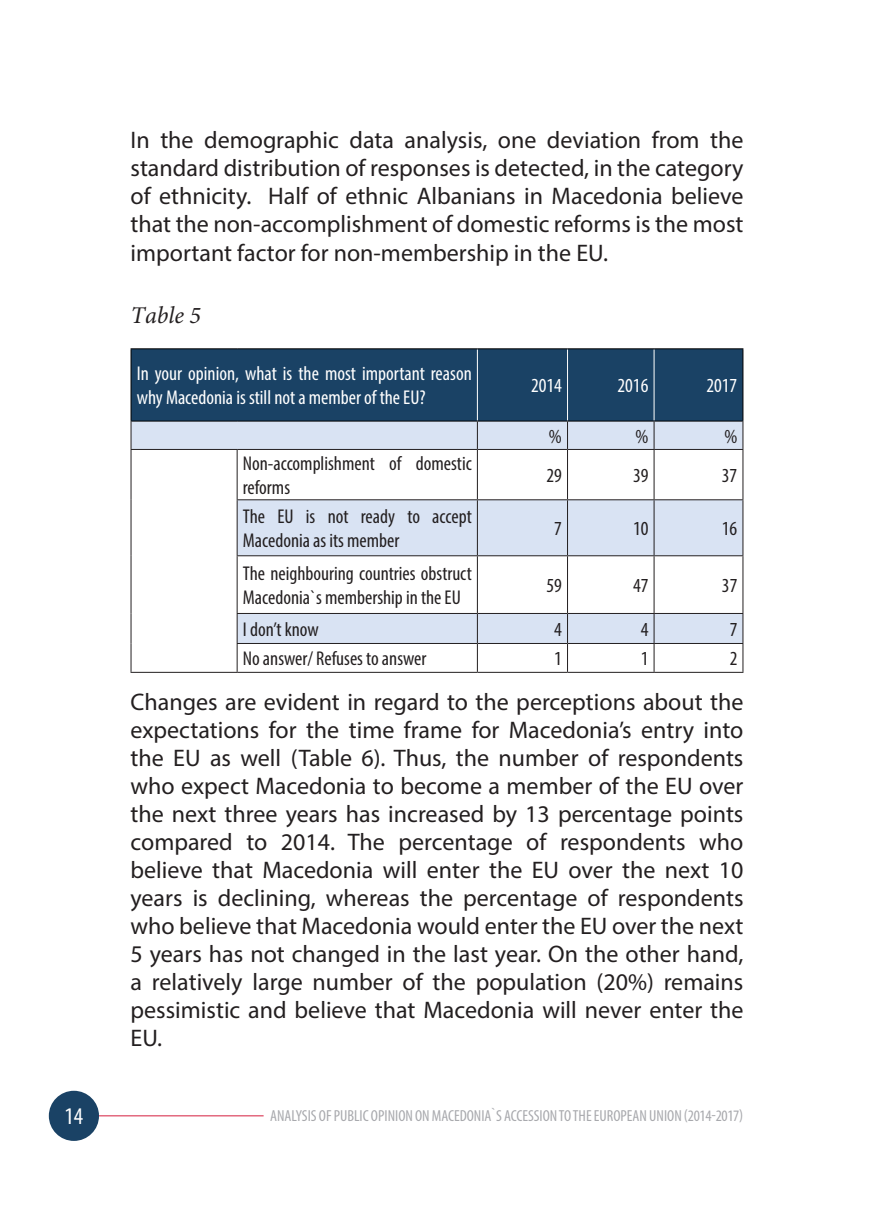
<style>
.page{position:relative;width:874px;height:1225px;background:#fff}
.page>*{position:absolute;margin:0;border:0;box-sizing:border-box;transform-origin:0 0}
.t1{font:24px/28px "Myriad Pro";color:#231f20;text-align:justify}
.t2{font:italic 24px "Minion Pro Mk";color:#231f20}
.t3{font:condensed 24px "Myriad Pro";color:#fff}
.t4{font:condensed 20px/24px "Myriad Pro";color:#231f20}
.t5{font:condensed 20px/24px "Myriad Pro";color:#fff}
.t6{font:condensed 16px "Myriad Pro";color:#a8a9ad}
</style>
<div class="page">
<div style="left:49px;top:1090px;width:50px;height:51px;background:#1a4265;border-radius:50%"></div>
<hr style="left:99px;top:1115px;width:164px;height:1px;background:#d51e3e">
<div style="left:131px;top:349px;width:611px;height:71px;background:#1a4265"></div>
<svg style="left:131px;top:421px;width:611px;height:222px"></svg>
<hr style="left:130px;top:449px;width:107px;height:1px;background:#231f20">
<hr style="left:237px;top:449px;width:240px;height:1px;background:#231f20">
<hr style="left:477px;top:449px;width:90px;height:1px;background:#231f20">
<hr style="left:567px;top:449px;width:86px;height:1px;background:#231f20">
<hr style="left:653px;top:449px;width:90px;height:1px;background:#231f20">
<hr style="left:236px;top:499px;width:241px;height:1px;background:#231f20">
<hr style="left:477px;top:499px;width:90px;height:1px;background:#231f20">
<hr style="left:567px;top:499px;width:86px;height:1px;background:#231f20">
<hr style="left:653px;top:499px;width:90px;height:1px;background:#231f20">
<hr style="left:236px;top:555px;width:241px;height:1px;background:#231f20">
<hr style="left:477px;top:555px;width:90px;height:1px;background:#231f20">
<hr style="left:567px;top:555px;width:86px;height:1px;background:#231f20">
<hr style="left:653px;top:555px;width:90px;height:1px;background:#231f20">
<hr style="left:236px;top:613px;width:241px;height:1px;background:#231f20">
<hr style="left:477px;top:613px;width:90px;height:1px;background:#231f20">
<hr style="left:567px;top:613px;width:86px;height:1px;background:#231f20">
<hr style="left:653px;top:613px;width:90px;height:1px;background:#231f20">
<hr style="left:236px;top:643px;width:241px;height:1px;background:#231f20">
<hr style="left:477px;top:643px;width:90px;height:1px;background:#231f20">
<hr style="left:567px;top:643px;width:86px;height:1px;background:#231f20">
<hr style="left:653px;top:643px;width:90px;height:1px;background:#231f20">
<hr style="left:476px;top:349px;width:1px;height:71px;background:#fff">
<hr style="left:566px;top:349px;width:1px;height:71px;background:#fff">
<hr style="left:653px;top:349px;width:1px;height:71px;background:#fff">
<svg style="left:476px;top:421px;width:1px;height:28px"></svg>
<svg style="left:566px;top:421px;width:1px;height:28px"></svg>
<svg style="left:653px;top:421px;width:1px;height:28px"></svg>
<hr style="left:236px;top:450px;width:1px;height:49px;background:#231f20">
<hr style="left:476px;top:450px;width:1px;height:49px;background:#231f20">
<hr style="left:566px;top:450px;width:1px;height:49px;background:#231f20">
<hr style="left:653px;top:450px;width:1px;height:49px;background:#231f20">
<hr style="left:236px;top:500px;width:1px;height:55px;background:#231f20">
<hr style="left:476px;top:500px;width:1px;height:55px;background:#231f20">
<hr style="left:566px;top:500px;width:1px;height:55px;background:#231f20">
<hr style="left:653px;top:500px;width:1px;height:55px;background:#231f20">
<hr style="left:236px;top:556px;width:1px;height:57px;background:#231f20">
<hr style="left:476px;top:556px;width:1px;height:57px;background:#231f20">
<hr style="left:566px;top:556px;width:1px;height:57px;background:#231f20">
<hr style="left:653px;top:556px;width:1px;height:57px;background:#231f20">
<svg style="left:236px;top:614px;width:1px;height:58px"></svg>
<svg style="left:476px;top:614px;width:1px;height:58px"></svg>
<svg style="left:566px;top:614px;width:1px;height:58px"></svg>
<svg style="left:653px;top:614px;width:1px;height:58px"></svg>
<svg style="left:130px;top:421px;width:1px;height:28px"></svg>
<svg style="left:742px;top:421px;width:1px;height:28px"></svg>
<hr style="left:130px;top:450px;width:1px;height:50px;background:#231f20">
<hr style="left:742px;top:450px;width:1px;height:49px;background:#231f20">
<hr style="left:130px;top:500px;width:1px;height:56px;background:#231f20">
<hr style="left:742px;top:500px;width:1px;height:55px;background:#231f20">
<hr style="left:130px;top:556px;width:1px;height:57px;background:#231f20">
<hr style="left:742px;top:556px;width:1px;height:57px;background:#231f20">
<hr style="left:130px;top:613px;width:1px;height:30px;background:#231f20">
<svg style="left:130px;top:643px;width:1px;height:29px"></svg>
<svg style="left:742px;top:614px;width:1px;height:58px"></svg>
<hr style="left:130px;top:672px;width:107px;height:1px;background:#231f20">
<hr style="left:237px;top:672px;width:240px;height:1px;background:#231f20">
<hr style="left:477px;top:672px;width:90px;height:1px;background:#231f20">
<hr style="left:567px;top:672px;width:86px;height:1px;background:#231f20">
<hr style="left:653px;top:672px;width:90px;height:1px;background:#231f20">
<hr style="left:130px;top:348px;width:107px;height:1px;background:#000">
<hr style="left:130px;top:349px;width:1px;height:71px;background:#000">
<hr style="left:237px;top:348px;width:240px;height:1px;background:#000">
<hr style="left:477px;top:348px;width:90px;height:1px;background:#000">
<hr style="left:567px;top:348px;width:86px;height:1px;background:#000">
<hr style="left:653px;top:348px;width:90px;height:1px;background:#000">
<hr style="left:742px;top:349px;width:1px;height:71px;background:#000">
<hr style="left:130px;top:420px;width:107px;height:1px;background:#000">
<hr style="left:237px;top:420px;width:240px;height:1px;background:#000">
<hr style="left:477px;top:420px;width:90px;height:1px;background:#000">
<hr style="left:567px;top:420px;width:86px;height:1px;background:#000">
<hr style="left:653px;top:420px;width:90px;height:1px;background:#000">
<p class="t1" style="left:130px;top:126px;width:614px">In the demographic data analysis, one deviation from the standard distribution of responses is detected, in the category of ethnicity. Half of ethnic Albanians in Macedonia believe that the non-accomplishment of domestic reforms is the most important factor for non-membership in the EU.</p>
<p class="t2" style="left:130px;top:299px;width:72px">Table 5</p>
<p class="t5" style="left:137px;top:361px;width:336px">In your opinion, what is the most important reason why Macedonia is still not a member of the EU?</p>
<p class="t4" style="left:243px;top:451px;width:230px">Non-accomplishment of domestic reforms</p>
<p class="t4" style="left:243px;top:504px;width:230px">The EU is not ready to accept<br>Macedonia as its member</p>
<p class="t4" style="left:243px;top:561px;width:230px">The neighbouring countries obstruct<br>Macedonia`s membership in the EU</p>
<p class="t5" style="left:530px;top:373px;width:32px">2014</p>
<p class="t5" style="left:617px;top:373px;width:32px">2016</p>
<p class="t5" style="left:706px;top:373px;width:32px">2017</p>
<p class="t4" style="left:548px;top:424px;width:14px">%</p>
<p class="t4" style="left:635px;top:424px;width:14px">%</p>
<p class="t4" style="left:724px;top:424px;width:14px">%</p>
<p class="t4" style="left:546px;top:463px;width:17px">29</p>
<p class="t4" style="left:632px;top:463px;width:17px">39</p>
<p class="t4" style="left:721px;top:463px;width:17px">37</p>
<p class="t4" style="left:554px;top:516px;width:9px">7</p>
<p class="t4" style="left:632px;top:516px;width:17px">10</p>
<p class="t4" style="left:721px;top:516px;width:17px">16</p>
<p class="t4" style="left:546px;top:573px;width:17px">59</p>
<p class="t4" style="left:632px;top:573px;width:17px">47</p>
<p class="t4" style="left:721px;top:573px;width:17px">37</p>
<p class="t4" style="left:243px;top:617px;width:77px">I don’t know</p>
<p class="t4" style="left:554px;top:617px;width:9px">4</p>
<p class="t4" style="left:640px;top:617px;width:9px">4</p>
<p class="t4" style="left:729px;top:617px;width:9px">7</p>
<p class="t4" style="left:243px;top:646px;width:185px">No answer/ Refuses to answer</p>
<p class="t4" style="left:554px;top:646px;width:9px">1</p>
<p class="t4" style="left:640px;top:646px;width:9px">1</p>
<p class="t4" style="left:729px;top:646px;width:9px">2</p>
<p class="t1" style="left:130px;top:687px;width:614px">Changes are evident in regard to the perceptions about the expectations for the time frame for Macedonia’s entry into the EU as well (Table 6). Thus, the number of respondents who expect Macedonia to become a member of the EU over the next three years has increased by 13 percentage points compared to 2014. The percentage of respondents who believe that Macedonia will enter the EU over the next 10 years is declining, whereas the percentage of respondents who believe that Macedonia would enter the EU over the next 5 years has not changed in the last year. On the other hand, a relatively large number of the population (20%) remains pessimistic and believe that Macedonia will never enter the EU.</p>
<p class="t3" style="left:64px;top:1101px;width:20px">14</p>
<p class="t6" style="left:270px;top:1105px;width:474px">ANALYSIS OF PUBLIC OPINION ON MACEDONIA`S ACCESSION TO THE EUROPEAN UNION (2014-2017)</p>
</div>
